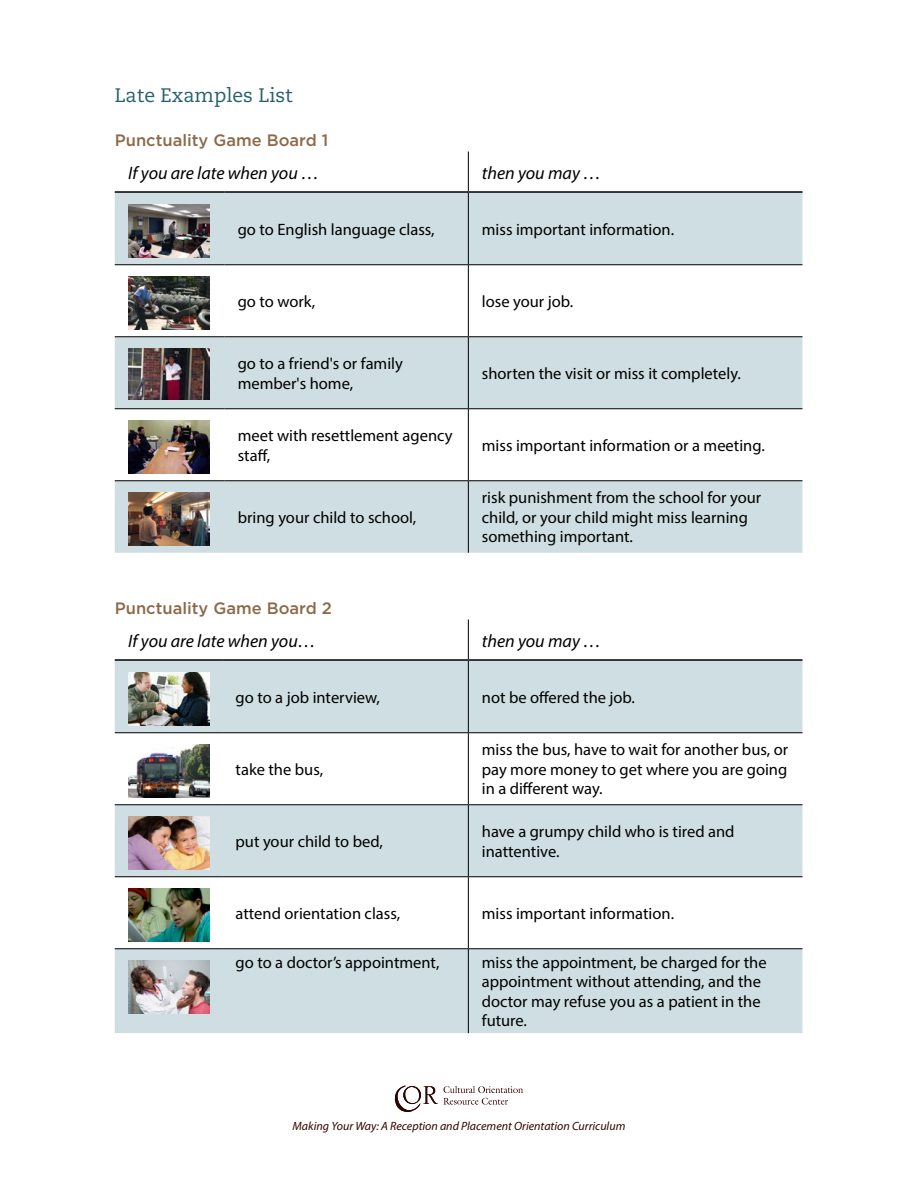
<style>
.page{position:relative;width:918px;height:1188px;background:#fff}
.page>*{position:absolute;margin:0;border:0;box-sizing:border-box;transform-origin:0 0}
.t1{font:19.5px "Caecilia LT Std";color:#27616d}
.t2{font:italic 18px "Myriad Pro";color:#000}
.t3{font:16.5px/19.5px "Myriad Pro";color:#000}
.t4{font:500 16.5px "Gotham";color:#8c6a49}
.t5{font:italic 12px "Myriad Pro";color:#2f0300}
</style>
<div class="page">
<svg style="left:394px;top:1086px;width:129px;height:26px"></svg>
<svg style="left:115px;top:193px;width:687px;height:360px;fill:#cfdee2"></svg>
<hr style="left:468px;top:152px;width:1px;height:39px;background:#000">
<hr style="left:468px;top:193px;width:1px;height:71px;background:#000">
<hr style="left:115px;top:264px;width:109px;height:1px;background:#000">
<hr style="left:224px;top:264px;width:244px;height:1px;background:#000">
<hr style="left:468px;top:264px;width:335px;height:1px;background:#000">
<hr style="left:468px;top:265px;width:1px;height:71px;background:#000">
<hr style="left:115px;top:336px;width:109px;height:1px;background:#000">
<hr style="left:224px;top:336px;width:244px;height:1px;background:#000">
<hr style="left:468px;top:336px;width:335px;height:1px;background:#000">
<hr style="left:468px;top:337px;width:1px;height:71px;background:#000">
<hr style="left:115px;top:408px;width:109px;height:1px;background:#000">
<hr style="left:224px;top:408px;width:244px;height:1px;background:#000">
<hr style="left:468px;top:408px;width:335px;height:1px;background:#000">
<hr style="left:468px;top:409px;width:1px;height:71px;background:#000">
<hr style="left:115px;top:480px;width:109px;height:1px;background:#000">
<hr style="left:224px;top:480px;width:244px;height:1px;background:#000">
<hr style="left:468px;top:480px;width:335px;height:1px;background:#000">
<hr style="left:468px;top:481px;width:1px;height:72px;background:#000">
<hr style="left:115px;top:191px;width:109px;height:2px;background:#000">
<hr style="left:224px;top:191px;width:244px;height:2px;background:#000">
<hr style="left:468px;top:191px;width:335px;height:2px;background:#000">
<img style="left:128px;top:204px;width:81px;height:54px">
<img style="left:128px;top:276px;width:81px;height:54px">
<img style="left:128px;top:348px;width:81px;height:52px">
<img style="left:128px;top:420px;width:81px;height:53px">
<img style="left:128px;top:492px;width:81px;height:54px">
<svg style="left:115px;top:661px;width:687px;height:372px;fill:#cfdee2"></svg>
<hr style="left:468px;top:620px;width:1px;height:39px;background:#000">
<hr style="left:468px;top:661px;width:1px;height:71px;background:#000">
<hr style="left:115px;top:732px;width:107px;height:1px;background:#000">
<hr style="left:222px;top:732px;width:246px;height:1px;background:#000">
<hr style="left:468px;top:732px;width:335px;height:1px;background:#000">
<hr style="left:468px;top:733px;width:1px;height:71px;background:#000">
<hr style="left:115px;top:804px;width:107px;height:1px;background:#000">
<hr style="left:222px;top:804px;width:246px;height:1px;background:#000">
<hr style="left:468px;top:804px;width:335px;height:1px;background:#000">
<hr style="left:468px;top:805px;width:1px;height:71px;background:#000">
<hr style="left:115px;top:876px;width:107px;height:1px;background:#000">
<hr style="left:222px;top:876px;width:246px;height:1px;background:#000">
<hr style="left:468px;top:876px;width:335px;height:1px;background:#000">
<hr style="left:468px;top:877px;width:1px;height:71px;background:#000">
<hr style="left:115px;top:948px;width:107px;height:1px;background:#000">
<hr style="left:222px;top:948px;width:246px;height:1px;background:#000">
<hr style="left:468px;top:948px;width:335px;height:1px;background:#000">
<hr style="left:468px;top:949px;width:1px;height:84px;background:#000">
<hr style="left:115px;top:659px;width:107px;height:2px;background:#000">
<hr style="left:222px;top:659px;width:246px;height:2px;background:#000">
<hr style="left:468px;top:659px;width:335px;height:2px;background:#000">
<img style="left:128px;top:672px;width:81px;height:54px">
<img style="left:128px;top:744px;width:81px;height:54px">
<img style="left:128px;top:816px;width:81px;height:54px">
<img style="left:128px;top:888px;width:81px;height:54px">
<img style="left:128px;top:960px;width:81px;height:54px">
<p class="t1" style="left:115px;top:84px;width:180px">Late Examples List</p>
<p class="t4" style="left:115px;top:130px;width:215px">Punctuality Game Board 1</p>
<p class="t2" style="left:128px;top:161px;width:192px">If you are late when you …</p>
<p class="t2" style="left:482px;top:161px;width:121px">then you may …</p>
<p class="t3" style="left:238px;top:219px;width:198px">go to English language class,</p>
<p class="t3" style="left:482px;top:219px;width:194px">miss important information.</p>
<p class="t3" style="left:238px;top:291px;width:79px">go to work,</p>
<p class="t3" style="left:482px;top:291px;width:93px">lose your job.</p>
<p class="t3" style="left:238px;top:354px;width:167px">go to a friend's or family member's home,</p>
<p class="t3" style="left:482px;top:363px;width:261px">shorten the visit or miss it completely.</p>
<p class="t3" style="left:238px;top:426px;width:216px">meet with resettlement agency staff,</p>
<p class="t3" style="left:482px;top:435px;width:284px">miss important information or a meeting.</p>
<p class="t3" style="left:238px;top:507px;width:180px">bring your child to school,</p>
<p class="t3" style="left:482px;top:488px;width:281px">risk punishment from the school for your child, or your child might miss learning something important.</p>
<p class="t4" style="left:115px;top:598px;width:219px">Punctuality Game Board 2</p>
<p class="t2" style="left:128px;top:629px;width:189px">If you are late when you…</p>
<p class="t2" style="left:482px;top:629px;width:121px">then you may …</p>
<p class="t3" style="left:236px;top:687px;width:146px">go to a job interview,</p>
<p class="t3" style="left:482px;top:687px;width:155px">not be offered the job.</p>
<p class="t3" style="left:236px;top:759px;width:89px">take the bus,</p>
<p class="t3" style="left:482px;top:740px;width:308px;text-align:justify">miss the bus, have to wait for another bus, or pay more money to get where you are going in a different way.</p>
<p class="t3" style="left:236px;top:831px;width:149px">put your child to bed,</p>
<p class="t3" style="left:482px;top:822px;width:254px">have a grumpy child who is tired and inattentive.</p>
<p class="t3" style="left:236px;top:903px;width:166px">attend orientation class,</p>
<p class="t3" style="left:482px;top:903px;width:194px">miss important information.</p>
<p class="t3" style="left:236px;top:952px;width:205px">go to a doctor’s appointment,</p>
<p class="t3" style="left:482px;top:952px;width:286px">miss the appointment, be charged for the appointment without attending, and the doctor may refuse you as a patient in the future.</p>
<p class="t5" style="left:293px;top:1119px;width:334px">Making Your Way: A Reception and Placement Orientation Curriculum</p>
</div>
